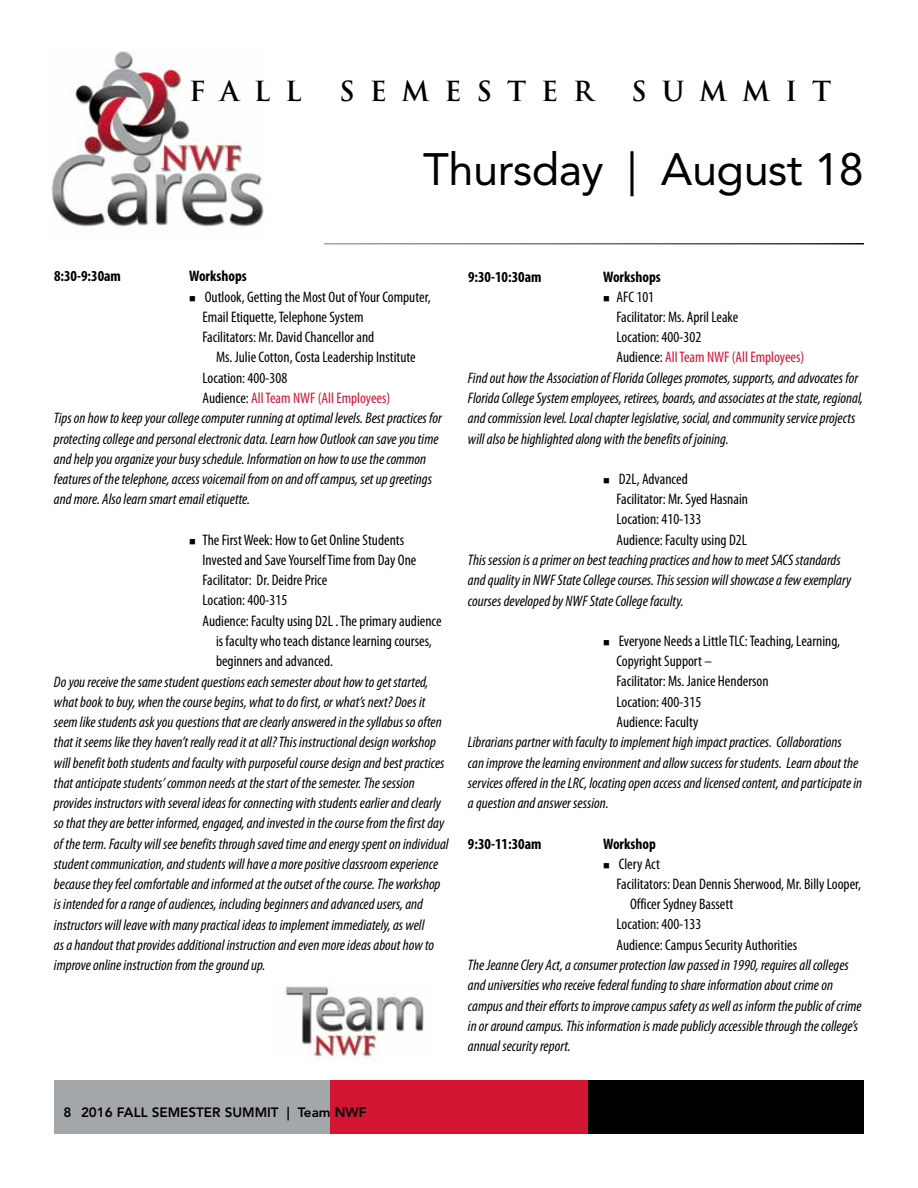
<style>
.page{position:relative;width:918px;height:1188px;background:#fff}
.page>*{position:absolute;margin:0;border:0;box-sizing:border-box;transform-origin:0 0}
.t1{font:45px "Avenir LT Std";letter-spacing:-.01em;color:#000}
.t2{font:700 27px "Trajan Pro";letter-spacing:.55em;color:#000}
.t3{font:italic condensed 15.3px/20.2px "Myriad Pro";color:#000}
.t4{font:condensed 15.3px/20.2px "Myriad Pro";color:#000}
.t5{font:condensed 15.3px "Myriad Pro";color:#d31534}
.t6{font:700 condensed 15.3px "Myriad Pro";color:#000}
.t7{font:800 13.5px "Avenir LT Std";color:#000}
.s1{color:#000}
</style>
<div class="page">
<div style="left:54px;top:1080px;width:276px;height:54px;background:#a3a7a9"></div>
<div style="left:330px;top:1080px;width:258px;height:54px;background:#d31534"></div>
<div style="left:588px;top:1080px;width:276px;height:54px;background:#000"></div>
<img style="left:51px;top:51px;width:213px;height:176px">
<img style="left:284px;top:986px;width:140px;height:75px">
<h2 class="t2" style="left:189px;top:75px;width:114px">FALL</h2>
<h2 class="t2" style="left:339px;top:75px;width:256px">SEMES TER</h2>
<h2 class="t2" style="left:631px;top:75px;width:202px">SUMMIT</h2>
<h1 class="t1" style="left:423px;top:143px;width:442px">Thursday | August 18</h1>
<p class="t6" style="left:54px;top:267px;width:69px">8:30-9:30am</p>
<p class="t6" style="left:189px;top:267px;width:59px">Workshops</p>
<p class="t4" style="left:203px;top:286px;width:230px;text-indent:-14px">■ Outlook, Getting the Most Out ofYour Computer,<br>Email Etiquette,Telephone System<br>Facilitators: Mr. David Chancellor and</p>
<p class="t4" style="left:216px;top:347px;width:201px">Ms. Julie Cotton, Costa Leadership Institute</p>
<p class="t4" style="left:203px;top:367px;width:86px">Location: 400-308</p>
<p class="t5" style="left:203px;top:389px;width:189px"><span class="s1">Audience:</span> All Team NWF (All Employees)</p>
<p class="t3" style="left:54px;top:408px;width:390px">Tips on how to keep your college computer running at optimal levels. Best practices for</p>
<p class="t3" style="left:54px;top:428px;width:386px">protecting college and personal electronic data. Learn how Outlook can save you time</p>
<p class="t3" style="left:54px;top:448px;width:374px">and help you organize your busy schedule. Information on how to use the common</p>
<p class="t3" style="left:54px;top:469px;width:380px">features of the telephone, access voicemail from on and off campus, set up greetings</p>
<p class="t3" style="left:54px;top:489px;width:198px">and more. Also learn smart email etiquette.</p>
<p class="t4" style="left:189px;top:529px;width:217px">■ The FirstWeek: How to Get Online Students</p>
<p class="t4" style="left:203px;top:550px;width:215px">Invested and SaveYourselfTime from Day One</p>
<p class="t4" style="left:202px;top:570px;width:126px">Facilitator: Dr. Deidre Price</p>
<p class="t4" style="left:203px;top:590px;width:86px">Location: 400-315</p>
<p class="t4" style="left:203px;top:610px;width:241px">Audience: Faculty using D2L .The primary audience</p>
<p class="t4" style="left:216px;top:631px;width:217px">is faculty who teach distance learning courses,</p>
<p class="t4" style="left:216px;top:651px;width:118px">beginners and advanced.</p>
<p class="t3" style="left:54px;top:671px;width:396px">Do you receive the same student questions each semester about how to get started, what book to buy, when the course begins, what to do first, or what’s next? Does it seem like students ask you questions that are clearly answered in the syllabus so often that it seems like they haven’t really read it at all? This instructional design workshop will benefit both students and faculty with purposeful course design and best practices that anticipate students’ common needs at the start of the semester. The session provides instructors with several ideas for connecting with students earlier and clearly so that they are better informed, engaged, and invested in the course from the first day of the term. Faculty will see benefits through saved time and energy spent on individual student communication, and students will have a more positive classroom experience because they feel comfortable and informed at the outset of the course. The workshop is intended for a range of audiences, including beginners and advanced users, and instructors will leave with many practical ideas to implement immediately, as well<br>as a handout that provides additional instruction and even more ideas about how to improve online instruction from the ground up.</p>
<p class="t6" style="left:468px;top:267px;width:75px">9:30-10:30am</p>
<p class="t6" style="left:603px;top:267px;width:59px">Workshops</p>
<p class="t4" style="left:603px;top:286px;width:53px">■ AFC 101</p>
<p class="t4" style="left:616px;top:307px;width:123px">Facilitator: Ms. April Leake</p>
<p class="t4" style="left:616px;top:327px;width:86px">Location: 400-302</p>
<p class="t5" style="left:616px;top:348px;width:189px"><span class="s1">Audience:</span> All Team NWF (All Employees)</p>
<p class="t3" style="left:468px;top:367px;width:392px">Find out how the Association of Florida Colleges promotes, supports, and advocates for</p>
<p class="t3" style="left:468px;top:388px;width:397px">Florida College System employees, retirees, boards, and associates at the state, regional,</p>
<p class="t3" style="left:468px;top:408px;width:389px">and commission level. Local chapter legislative, social, and community service projects</p>
<p class="t3" style="left:468px;top:428px;width:262px">will also be highlighted along with the benefits of joining.</p>
<p class="t4" style="left:617px;top:469px;width:133px;text-indent:-14px">■ D2L, Advanced<br>Facilitator: Mr. Syed Hasnain<br>Location: 410-133<br>Audience: Faculty using D2L</p>
<p class="t3" style="left:468px;top:550px;width:385px">This session is a primer on best teaching practices and how to meet SACS standards and quality in NWF State College courses. This session will showcase a few exemplary courses developed by NWF State College faculty.</p>
<p class="t4" style="left:617px;top:631px;width:225px;text-indent:-14px">■ Everyone Needs a LittleTLC:Teaching, Learning,<br>Copyright Support –<br>Facilitator: Ms. Janice Henderson<br>Location: 400-315<br>Audience: Faculty</p>
<p class="t3" style="left:468px;top:732px;width:396px">Librarians partner with faculty to implement high impact practices. Collaborations<br>can improve the learning environment and allow success for students. Learn about the services offered in the LRC, locating open access and licensed content, and participate in a question and answer session.</p>
<p class="t6" style="left:468px;top:834px;width:75px">9:30-11:30am</p>
<p class="t6" style="left:603px;top:834px;width:54px">Workshop</p>
<p class="t4" style="left:603px;top:853px;width:58px">■ Clery Act</p>
<p class="t4" style="left:617px;top:874px;width:246px">Facilitators: Dean Dennis Sherwood, Mr. Billy Looper,</p>
<p class="t4" style="left:630px;top:894px;width:105px">Officer Sydney Bassett</p>
<p class="t4" style="left:617px;top:914px;width:86px">Location: 400-133</p>
<p class="t4" style="left:617px;top:934px;width:182px">Audience: Campus Security Authorities</p>
<p class="t3" style="left:468px;top:955px;width:395px">The Jeanne Clery Act, a consumer protection law passed in 1990, requires all colleges and universities who receive federal funding to share information about crime on campus and their efforts to improve campus safety as well as inform the public of crime in or around campus. This information is made publicly accessible through the college’s annual security report.</p>
<p class="t7" style="left:64px;top:1105px;width:9px">8</p>
<p class="t7" style="left:81px;top:1105px;width:287px">2016 FALL SEMESTER SUMMIT | Team NWF</p>
</div>
